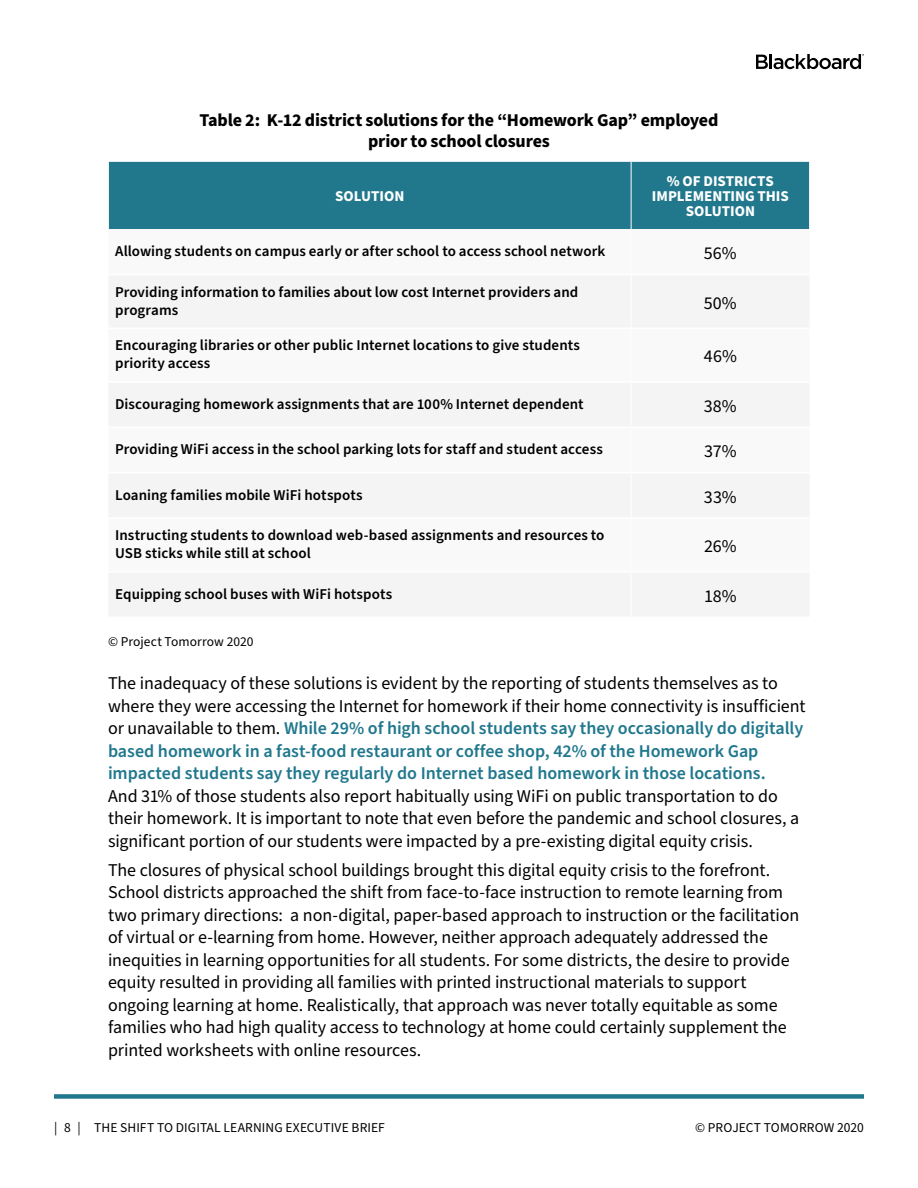
<style>
.page{position:relative;width:918px;height:1188px;background:#fff}
.page>*{position:absolute;margin:0;border:0;box-sizing:border-box;transform-origin:0 0}
.p_tableBody{font:18px/22.5px "Source Sans Pro";letter-spacing:-.005em;color:#000}
.t1{font:700 18px/21px "Source Sans Pro";letter-spacing:-.01em;color:#000;text-align:center}
.p_tableBodyLeftColum{font:600 15px/18px "Source Sans Pro";letter-spacing:.005em;color:#000}
.p_tableHeader{font:700 15px/15px "Source Sans Pro";color:#fff;text-align:center}
.p_anno{font:13.5px "Source Sans Pro";letter-spacing:.005em;color:#000}
.s1{font-weight:600;color:#21788d}
</style>
<div class="page">
<div style="left:54px;top:1094px;width:810px;height:5px;background:#21788d"></div>
<svg style="left:756px;top:54px;width:108px;height:15px"></svg>
<div style="left:109px;top:162px;width:700px;height:67px;background:#21788d"></div>
<div style="left:109px;top:276px;width:700px;height:340px;background:#f4f4f4"></div>
<hr style="left:631px;top:275px;width:1px;height:53px;background:#fff">
<hr style="left:631px;top:329px;width:1px;height:52px;background:#fff">
<hr style="left:631px;top:383px;width:1px;height:44px;background:#fff">
<hr style="left:631px;top:428px;width:1px;height:44px;background:#fff">
<hr style="left:631px;top:474px;width:1px;height:43px;background:#fff">
<hr style="left:631px;top:519px;width:1px;height:52px;background:#fff">
<hr style="left:631px;top:573px;width:1px;height:43px;background:#fff">
<hr style="left:631px;top:162px;width:1px;height:67px;background:#fff">
<hr style="left:108px;top:328px;width:523px;height:1px;background:#fff">
<hr style="left:631px;top:328px;width:179px;height:1px;background:#fff">
<hr style="left:108px;top:381px;width:523px;height:2px;background:#fff">
<hr style="left:631px;top:381px;width:179px;height:2px;background:#fff">
<hr style="left:108px;top:427px;width:523px;height:1px;background:#fff">
<hr style="left:631px;top:427px;width:179px;height:1px;background:#fff">
<hr style="left:108px;top:472px;width:523px;height:2px;background:#fff">
<hr style="left:631px;top:472px;width:179px;height:2px;background:#fff">
<hr style="left:108px;top:517px;width:523px;height:2px;background:#fff">
<hr style="left:631px;top:517px;width:179px;height:2px;background:#fff">
<hr style="left:108px;top:571px;width:523px;height:2px;background:#fff">
<hr style="left:631px;top:571px;width:179px;height:2px;background:#fff">
<h6 class="t1" style="left:200px;top:110px;width:520px">Table 2: K-12 district solutions for the “Homework Gap” employed prior to school closures</h6>
<p class="p_tableHeader" style="left:335px;top:189px;width:71px">SOLUTION</p>
<p class="p_tableHeader" style="left:652px;top:174px;width:138px">% OF DISTRICTS<br>IMPLEMENTING THIS<br>SOLUTION</p>
<p class="p_tableBodyLeftColum" style="left:115px;top:243px;width:492px">Allowing students on campus early or after school to access school network</p>
<p class="p_tableBody" style="left:704px;top:242px;width:34px">56%</p>
<p class="p_tableBodyLeftColum" style="left:115px;top:283px;width:465px">Providing information to families about low cost Internet providers and programs</p>
<p class="p_tableBody" style="left:704px;top:292px;width:34px">50%</p>
<p class="p_tableBodyLeftColum" style="left:115px;top:337px;width:466px">Encouraging libraries or other public Internet locations to give students priority access</p>
<p class="p_tableBody" style="left:704px;top:346px;width:34px">46%</p>
<p class="p_tableBodyLeftColum" style="left:115px;top:395px;width:470px">Discouraging homework assignments that are 100% Internet dependent</p>
<p class="p_tableBody" style="left:704px;top:395px;width:34px">38%</p>
<p class="p_tableBodyLeftColum" style="left:115px;top:441px;width:489px">Providing WiFi access in the school parking lots for staff and student access</p>
<p class="p_tableBody" style="left:704px;top:441px;width:34px">37%</p>
<p class="p_tableBodyLeftColum" style="left:115px;top:486px;width:249px">Loaning families mobile WiFi hotspots</p>
<p class="p_tableBody" style="left:704px;top:486px;width:34px">33%</p>
<p class="p_tableBodyLeftColum" style="left:115px;top:527px;width:491px">Instructing students to download web-based assignments and resources to<br>USB sticks while still at school</p>
<p class="p_tableBody" style="left:704px;top:536px;width:34px">26%</p>
<p class="p_tableBodyLeftColum" style="left:115px;top:585px;width:279px">Equipping school buses with WiFi hotspots</p>
<p class="p_tableBody" style="left:704px;top:585px;width:34px">18%</p>
<p class="p_anno" style="left:108px;top:633px;width:147px">© Project Tomorrow 2020</p>
<p class="p_tableBody" style="left:108px;top:673px;width:699px">The inadequacy of these solutions is evident by the reporting of students themselves as to where they were accessing the Internet for homework if their home connectivity is insufficient or unavailable to them. <span class="s1">While 29% of high school students say they occasionally do digitally based homework in a fast-food restaurant or coffee shop, 42% of the Homework Gap impacted students say they regularly do Internet based homework in those locations.<br></span>And 31% of those students also report habitually using WiFi on public transportation to do their homework. It is important to note that even before the pandemic and school closures, a significant portion of our students were impacted by a pre-existing digital equity crisis.</p>
<p class="p_tableBody" style="left:108px;top:859px;width:693px">The closures of physical school buildings brought this digital equity crisis to the forefront.<br>School districts approached the shift from face-to-face instruction to remote learning from two primary directions: a non-digital, paper-based approach to instruction or the facilitation of virtual or e-learning from home. However, neither approach adequately addressed the inequities in learning opportunities for all students. For some districts, the desire to provide equity resulted in providing all families with printed instructional materials to support ongoing learning at home. Realistically, that approach was never totally equitable as some families who had high quality access to technology at home could certainly supplement the printed worksheets with online resources.</p>
<p class="p_anno" style="left:54px;top:1119px;width:332px">| 8 | THE SHIFT TO DIGITAL LEARNING EXECUTIVE BRIEF</p>
<p class="p_anno" style="left:695px;top:1119px;width:170px">© PROJECT TOMORROW 2020</p>
</div>
